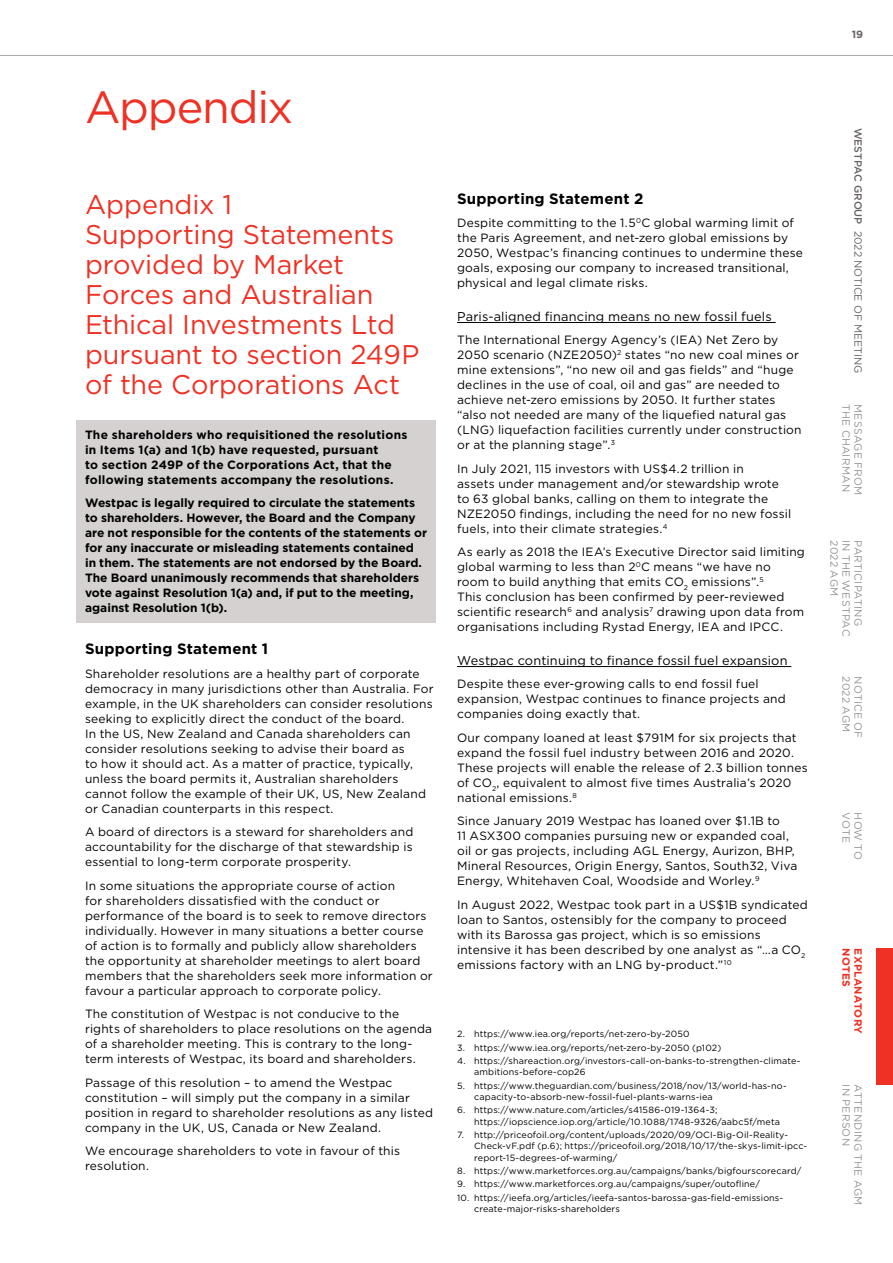
<style>
.page{position:relative;width:893px;height:1263px;background:#fff}
.page>*{position:absolute;margin:0;border:0;box-sizing:border-box;transform-origin:0 0}
.t1{font:45px "Gotham";letter-spacing:-.025em;color:#ee3124}
.t2{font:27px/30px "Gotham";letter-spacing:-.005em;color:#ee3124}
.t3{font:700 15px "Gotham";letter-spacing:.01em;color:#000}
.t4{font:12.75px "Gotham";letter-spacing:.015em;color:#000}
.t5{font:12px/15px "Gotham";letter-spacing:.015em;color:#000}
.t6{font:700 12px/15px "Gotham";letter-spacing:.005em;color:#000}
.t7{font:10.5px "Gotham";letter-spacing:.025em;color:#939598}
.t8{font:10.5px "Gotham";color:#686362}
.t9{font:700 10.5px "Gotham";letter-spacing:.02em;color:#ee3124}
.t10{font:700 10.5px "Gotham";color:#686362}
.t11{font:9px/11.2px "Gotham";letter-spacing:.015em;color:#000}
.s1{font-weight:500}
</style>
<div class="page">
<div style="left:77px;top:420px;width:359px;height:74px;background:#d4d1d0"></div>
<div style="left:77px;top:489px;width:359px;height:134px;background:#d4d1d0"></div>
<hr style="left:457px;top:322px;width:319px;height:1px;background:#000">
<hr style="left:457px;top:666px;width:334px;height:1px;background:#000">
<div style="left:876px;top:948px;width:17px;height:136px;background:#ee3124"></div>
<hr style="left:0;top:55px;width:893px;height:1px;background:#a9a8a6">
<h1 class="t1" style="left:85px;top:82px;width:210px">Appendix</h1>
<h2 class="t2" style="left:85px;top:189px;width:336px">Appendix 1<br>Supporting Statements provided by Market<br>Forces and Australian<br>Ethical Investments Ltd pursuant to section 249P of the Corporations Act</h2>
<p class="t6" style="left:85px;top:427px;width:324px">The shareholders who requisitioned the resolutions in Items 1(a) and 1(b) have requested, pursuant<br>to section 249P of the Corporations Act, that the following statements accompany the resolutions.</p>
<p class="t6" style="left:85px;top:495px;width:343px">Westpac is legally required to circulate the statements to shareholders. However, the Board and the Company are not responsible for the contents of the statements or for any inaccurate or misleading statements contained in them. The statements are not endorsed by the Board.<br>The Board unanimously recommends that shareholders vote against Resolution 1(a) and, if put to the meeting, against Resolution 1(b).</p>
<p class="t3" style="left:85px;top:640px;width:185px">Supporting Statement 1</p>
<p class="t5" style="left:85px;top:666px;width:350px">Shareholder resolutions are a healthy part of corporate democracy in many jurisdictions other than Australia. For example, in the UK shareholders can consider resolutions seeking to explicitly direct the conduct of the board.<br>In the US, New Zealand and Canada shareholders can consider resolutions seeking to advise their board as<br>to how it should act. As a matter of practice, typically, unless the board permits it, Australian shareholders cannot follow the example of their UK, US, New Zealand or Canadian counterparts in this respect.</p>
<p class="t5" style="left:85px;top:824px;width:330px;text-align:justify">A board of directors is a steward for shareholders and accountability for the discharge of that stewardship is essential to long-term corporate prosperity.</p>
<p class="t5" style="left:85px;top:878px;width:349px">In some situations the appropriate course of action<br>for shareholders dissatisfied with the conduct or performance of the board is to seek to remove directors individually. However in many situations a better course of action is to formally and publicly allow shareholders the opportunity at shareholder meetings to alert board members that the shareholders seek more information or favour a particular approach to corporate policy.</p>
<p class="t5" style="left:85px;top:1006px;width:349px">The constitution of Westpac is not conducive to the rights of shareholders to place resolutions on the agenda of a shareholder meeting. This is contrary to the long&shy;term interests of Westpac, its board and shareholders.</p>
<p class="t5" style="left:85px;top:1075px;width:350px">Passage of this resolution – to amend the Westpac constitution – will simply put the company in a similar position in regard to shareholder resolutions as any listed company in the UK, US, Canada or New Zealand.</p>
<p class="t5" style="left:85px;top:1143px;width:317px">We encourage shareholders to vote in favour of this resolution.</p>
<p class="t10" style="left:852px;top:29px;width:13px">19</p>
<p class="t3" style="left:457px;top:190px;width:188px">Supporting Statement 2</p>
<p class="t5" style="left:457px;top:215px;width:347px">Despite committing to the 1.5<sup>0</sup>C global warming limit of the Paris Agreement, and net-zero global emissions by 2050, Westpac’s financing continues to undermine these goals, exposing our company to increased transitional, physical and legal climate risks.</p>
<p class="t4" style="left:457px;top:309px;width:316px">Paris-aligned financing means no new fossil fuels</p>
<p class="t5" style="left:457px;top:332px;width:346px">The International Energy Agency’s (IEA) Net Zero by 2050 scenario (NZE2050)<sup>2</sup> states “no new coal mines or mine extensions”, “no new oil and gas fields” and “huge declines in the use of coal, oil and gas” are needed to achieve net-zero emissions by 2050. It further states “also not needed are many of the liquefied natural gas (LNG) liquefaction facilities currently under construction or at the planning stage”.<sup>3</sup></p>
<p class="t5" style="left:457px;top:461px;width:336px">In July 2021, 115 investors with US$4.2 trillion in<br>assets under management and/or stewardship wrote to 63 global banks, calling on them to integrate the NZE2050 findings, including the need for no new fossil fuels, into their climate strategies.<sup>4</sup></p>
<p class="t5" style="left:457px;top:544px;width:349px">As early as 2018 the IEA’s Executive Director said limiting global warming to less than 2<sup>0</sup>C means “we have no room to build anything that emits CO<sub>2</sub> emissions”.<sup>5<br></sup>This conclusion has been confirmed by peer-reviewed scientific research<sup>6</sup> and analysis<sup>7</sup> drawing upon data from organisations including Rystad Energy, IEA and IPCC.</p>
<p class="t4" style="left:457px;top:653px;width:332px">Westpac continuing to finance fossil fuel expansion</p>
<p class="t5" style="left:457px;top:676px;width:330px">Despite these ever-growing calls to end fossil fuel expansion, Westpac continues to finance projects and companies doing exactly that.</p>
<p class="t5" style="left:457px;top:730px;width:352px">Our company loaned at least $791M for six projects that expand the fossil fuel industry between 2016 and 2020.<br>These projects will enable the release of 2.3 billion tonnes of CO<sub>2</sub>, equivalent to almost five times Australia’s 2020 national emissions.<sup>8</sup></p>
<p class="t5" style="left:457px;top:813px;width:342px">Since January 2019 Westpac has loaned over $1.1B to<br>11 ASX300 companies pursuing new or expanded coal, oil or gas projects, including AGL Energy, Aurizon, BHP, Mineral Resources, Origin Energy, Santos, South32, Viva Energy, Whitehaven Coal, Woodside and Worley.<sup>9</sup></p>
<p class="t5" style="left:457px;top:897px;width:352px">In August 2022, Westpac took part in a US$1B syndicated loan to Santos, ostensibly for the company to proceed with its Barossa gas project, which is so emissions intensive it has been described by one analyst as “…a CO<sub>2 </sub>emissions factory with an LNG by-product.”<sup>10</sup></p>
<p class="t11" style="left:457px;top:1028px;width:234px">2. https://www.iea.org/reports/net-zero-by-2050</p>
<p class="t11" style="left:457px;top:1042px;width:266px">3. https://www.iea.org/reports/net-zero-by-2050 (p102)</p>
<p class="t11" style="left:474px;top:1055px;width:328px;text-indent:-17px">4. https://shareaction.org/investors-call-on-banks-to-strengthen-climate&shy;ambitions-before-cop26</p>
<p class="t11" style="left:474px;top:1080px;width:314px;text-indent:-17px">5. https://www.theguardian.com/business/2018/nov/13/world-has-no&shy;capacity-to-absorb-new-fossil-fuel-plants-warns-iea</p>
<p class="t11" style="left:474px;top:1104px;width:307px;text-indent:-17px">6. https://www.nature.com/articles/s41586-019-1364-3; https://iopscience.iop.org/article/10.1088/1748-9326/aabc5f/meta</p>
<p class="t11" style="left:474px;top:1129px;width:334px;text-indent:-17px">7. http://priceofoil.org/content/uploads/2020/09/OCI-Big-Oil-Reality-<br>Check-vF.pdf (p.6); https://priceofoil.org/2018/10/17/the-skys-limit-ipcc&shy;report-15-degrees-of-warming/</p>
<p class="t11" style="left:457px;top:1165px;width:346px">8. https://www.marketforces.org.au/campaigns/banks/bigfourscorecard/</p>
<p class="t11" style="left:457px;top:1178px;width:304px">9. https://www.marketforces.org.au/campaigns/super/outofline/</p>
<p class="t11" style="left:474px;top:1192px;width:310px;text-indent:-17px">10. https://ieefa.org/articles/ieefa-santos-barossa-gas-field-emissions&shy;create-major-risks-shareholders</p>
<p class="t8" style="left:864px;top:128px;width:247px;rotate:90deg"><span class="s1">WESTPAC GROUP</span> 2022 NOTICE OF MEETING</p>
<p class="t7" style="left:852px;top:404px;width:89px;rotate:90deg">THE CHAIRMAN</p>
<p class="t7" style="left:864px;top:404px;width:92px;rotate:90deg">MESSAGE FROM</p>
<p class="t7" style="left:840px;top:540px;width:58px;rotate:90deg">2022 AGM</p>
<p class="t7" style="left:852px;top:540px;width:98px;rotate:90deg">IN THE WESTPAC</p>
<p class="t7" style="left:864px;top:540px;width:88px;rotate:90deg">PARTICIPATING</p>
<p class="t7" style="left:852px;top:676px;width:58px;rotate:90deg">2022 AGM</p>
<p class="t7" style="left:864px;top:676px;width:64px;rotate:90deg">NOTICE OF</p>
<p class="t7" style="left:852px;top:812px;width:32px;rotate:90deg">VOTE</p>
<p class="t7" style="left:864px;top:812px;width:49px;rotate:90deg">HOW TO</p>
<p class="t9" style="left:852px;top:948px;width:40px;rotate:90deg">NOTES</p>
<p class="t9" style="left:864px;top:948px;width:87px;rotate:90deg">EXPLANATORY</p>
<p class="t7" style="left:852px;top:1084px;width:63px;rotate:90deg">IN PERSON</p>
<p class="t7" style="left:864px;top:1084px;width:123px;rotate:90deg">ATTENDING THE AGM</p>
</div>
